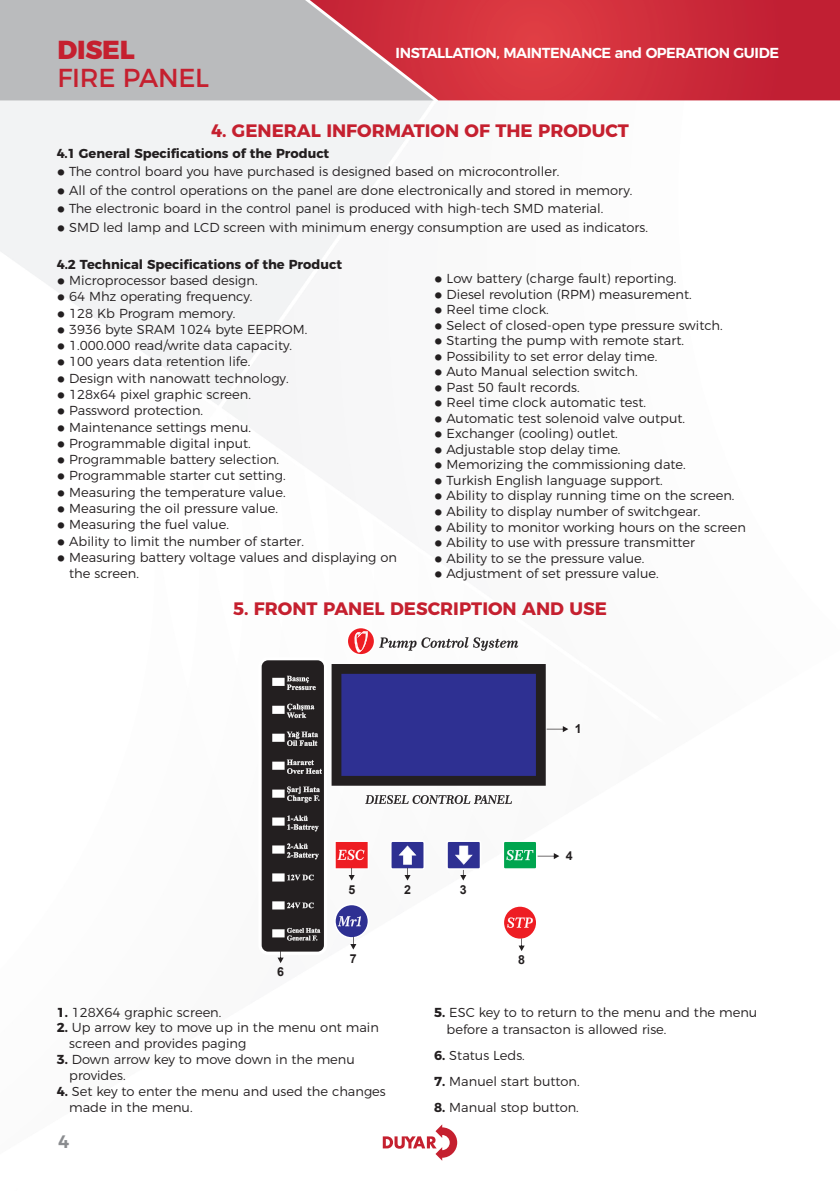
<style>
.page{position:relative;width:840px;height:1191px;background:#fff}
.page>*{position:absolute;margin:0;border:0;box-sizing:border-box;transform-origin:0 0}
.t1{font:26px "Montserrat";letter-spacing:-.01em;color:#c5202f}
.t2{font:800 26px "Montserrat";letter-spacing:-.01em;color:#c5202f}
.t3{font:700 18px "Montserrat";color:#c5202f}
.t4{font:600 18px "Montserrat";color:#8a8c8f}
.t5{font:600 14.4px "Montserrat";letter-spacing:-.03em;color:#fff}
.t6{font:300 13px/15.8px "Montserrat";color:#231f20}
.t7{font:700 13px "Montserrat";color:#231f20}
.t8{font:700 12.4px "Arial";color:#231f20}
.s1{font-family:"PF Din Display Pro";font-weight:400;font-size:10px}
.s2{font-weight:700}
</style>
<div class="page">
<div style="left:0;top:0;width:288px;height:100px;background:#babbbd"></div>
<svg style="left:288px;top:0;width:551px;height:100px;background:#cc4350"></svg>
<svg style="left:382px;top:1124px;width:75px;height:36px"></svg>
<svg style="left:258px;top:626px;width:310px;height:337px"></svg>
<h1 class="t2" style="left:57px;top:28px;width:79px">DISEL</h1>
<h1 class="t1" style="left:57px;top:57px;width:153px">FIRE PANEL</h1>
<p class="t5" style="left:395px;top:41px;width:384px">INSTALLATION, MAINTENANCE and OPERATION GUIDE</p>
<p class="t3" style="left:211px;top:115px;width:419px">4. GENERAL INFORMATION OF THE PRODUCT</p>
<p class="t7" style="left:57px;top:142px;width:274px">4.1 General Specifications of the Product</p>
<p class="t6" style="left:57px;top:163px;width:504px"><span class="s1">●</span> The control board you have purchased is designed based on microcontroller.</p>
<p class="t6" style="left:57px;top:181px;width:576px"><span class="s1">●</span> All of the control operations on the panel are done electronically and stored in memory.</p>
<p class="t6" style="left:57px;top:200px;width:548px"><span class="s1">●</span> The electronic board in the control panel is produced with high-tech SMD material.</p>
<p class="t6" style="left:57px;top:218px;width:592px"><span class="s1">●</span> SMD led lamp and LCD screen with minimum energy consumption are used as indicators.</p>
<p class="t7" style="left:57px;top:253px;width:286px">4.2 Technical Specifications of the Product</p>
<p class="t6" style="left:57px;top:271px;width:202px"><span class="s1">●</span> Microprocessor based design.</p>
<p class="t6" style="left:57px;top:288px;width:197px"><span class="s1">●</span> 64 Mhz operating frequency.</p>
<p class="t6" style="left:57px;top:304px;width:180px"><span class="s1">●</span> 128 Kb Program memory.</p>
<p class="t6" style="left:57px;top:320px;width:252px"><span class="s1">●</span> 3936 byte SRAM 1024 byte EEPROM.</p>
<p class="t6" style="left:57px;top:336px;width:237px"><span class="s1">●</span> 1.000.000 read/write data capacity.</p>
<p class="t6" style="left:57px;top:353px;width:195px"><span class="s1">●</span> 100 years data retention life.</p>
<p class="t6" style="left:57px;top:369px;width:233px"><span class="s1">●</span> Design with nanowatt technology.</p>
<p class="t6" style="left:57px;top:385px;width:196px"><span class="s1">●</span> 128x64 pixel graphic screen.</p>
<p class="t6" style="left:57px;top:401px;width:148px"><span class="s1">●</span> Password protection.</p>
<p class="t6" style="left:57px;top:418px;width:196px"><span class="s1">●</span> Maintenance settings menu.</p>
<p class="t6" style="left:57px;top:434px;width:195px"><span class="s1">●</span> Programmable digital input.</p>
<p class="t6" style="left:57px;top:450px;width:224px"><span class="s1">●</span> Programmable battery selection.</p>
<p class="t6" style="left:57px;top:467px;width:230px"><span class="s1">●</span> Programmable starter cut setting.</p>
<p class="t6" style="left:57px;top:483px;width:230px"><span class="s1">●</span> Measuring the temperature value.</p>
<p class="t6" style="left:57px;top:499px;width:222px"><span class="s1">●</span> Measuring the oil pressure value.</p>
<p class="t6" style="left:57px;top:515px;width:174px"><span class="s1">●</span> Measuring the fuel value.</p>
<p class="t6" style="left:57px;top:532px;width:248px"><span class="s1">●</span> Ability to limit the number of starter.</p>
<p class="t6" style="left:69px;top:548px;width:329px;text-indent:-12px"><span class="s1">●</span> Measuring battery voltage values and displaying on the screen.</p>
<p class="t6" style="left:434px;top:269px;width:244px"><span class="s1">●</span> Low battery (charge fault) reporting.</p>
<p class="t6" style="left:434px;top:285px;width:259px"><span class="s1">●</span> Diesel revolution (RPM) measurement.</p>
<p class="t6" style="left:434px;top:300px;width:116px"><span class="s1">●</span> Reel time clock.</p>
<p class="t6" style="left:434px;top:316px;width:290px"><span class="s1">●</span> Select of closed-open type pressure switch.</p>
<p class="t6" style="left:434px;top:331px;width:251px"><span class="s1">●</span> Starting the pump with remote start.</p>
<p class="t6" style="left:434px;top:347px;width:224px"><span class="s1">●</span> Possibility to set error delay time.</p>
<p class="t6" style="left:434px;top:363px;width:205px"><span class="s1">●</span> Auto Manual selection switch.</p>
<p class="t6" style="left:434px;top:378px;width:147px"><span class="s1">●</span> Past 50 fault records.</p>
<p class="t6" style="left:434px;top:394px;width:213px"><span class="s1">●</span> Reel time clock automatic test.</p>
<p class="t6" style="left:434px;top:409px;width:252px"><span class="s1">●</span> Automatic test solenoid valve output.</p>
<p class="t6" style="left:434px;top:425px;width:185px"><span class="s1">●</span> Exchanger (cooling) outlet.</p>
<p class="t6" style="left:434px;top:440px;width:188px"><span class="s1">●</span> Adjustable stop delay time.</p>
<p class="t6" style="left:434px;top:456px;width:253px"><span class="s1">●</span> Memorizing the commissioning date.</p>
<p class="t6" style="left:434px;top:471px;width:230px"><span class="s1">●</span> Turkish English language support.</p>
<p class="t6" style="left:434px;top:487px;width:301px"><span class="s1">●</span> Ability to display running time on the screen.</p>
<p class="t6" style="left:434px;top:502px;width:267px"><span class="s1">●</span> Ability to display number of switchgear.</p>
<p class="t6" style="left:434px;top:518px;width:313px"><span class="s1">●</span> Ability to monitor working hours on the screen</p>
<p class="t6" style="left:434px;top:533px;width:262px"><span class="s1">●</span> Ability to use with pressure transmitter</p>
<p class="t6" style="left:434px;top:549px;width:212px"><span class="s1">●</span> Ability to se the pressure value.</p>
<p class="t6" style="left:434px;top:564px;width:226px"><span class="s1">●</span> Adjustment of set pressure value.</p>
<p class="t3" style="left:233px;top:593px;width:375px">5. FRONT PANEL DESCRIPTION AND USE</p>
<p class="t8" style="left:574px;top:720px;width:8px">1</p>
<p class="t8" style="left:277px;top:963px;width:8px">6</p>
<p class="t8" style="left:348px;top:880px;width:8px">5</p>
<p class="t8" style="left:404px;top:880px;width:8px">2</p>
<p class="t8" style="left:459px;top:880px;width:8px">3</p>
<p class="t8" style="left:350px;top:949px;width:8px">7</p>
<p class="t8" style="left:518px;top:951px;width:8px">8</p>
<p class="t8" style="left:565px;top:847px;width:8px">4</p>
<p class="t6" style="left:57px;top:1003px;width:166px"><span class="s2">1.</span> 128X64 graphic screen.</p>
<p class="t6" style="left:69px;top:1018px;width:311px;text-indent:-12px"><span class="s2">2.</span> Up arrow key to move up in the menu ont main screen and provides paging</p>
<p class="t6" style="left:69px;top:1050px;width:287px;text-indent:-12px"><span class="s2">3.</span> Down arrow key to move down in the menu provides.</p>
<p class="t6" style="left:69px;top:1082px;width:318px;text-indent:-12px"><span class="s2">4.</span> Set key to enter the menu and used the changes made in the menu.</p>
<h2 class="t4" style="left:58px;top:1126px;width:13px">4</h2>
<p class="t6" style="left:446px;top:1002px;width:312px;line-height:17.8px;text-indent:-12px"><span class="s2">5.</span> ESC key to to return to the menu and the menu before a transacton is allowed rise.</p>
<p class="t6" style="left:434px;top:1046px;width:92px"><span class="s2">6.</span> Status Leds.</p>
<p class="t6" style="left:434px;top:1072px;width:147px"><span class="s2">7.</span> Manuel start button.</p>
<p class="t6" style="left:434px;top:1098px;width:146px"><span class="s2">8.</span> Manual stop button.</p>
</div>
